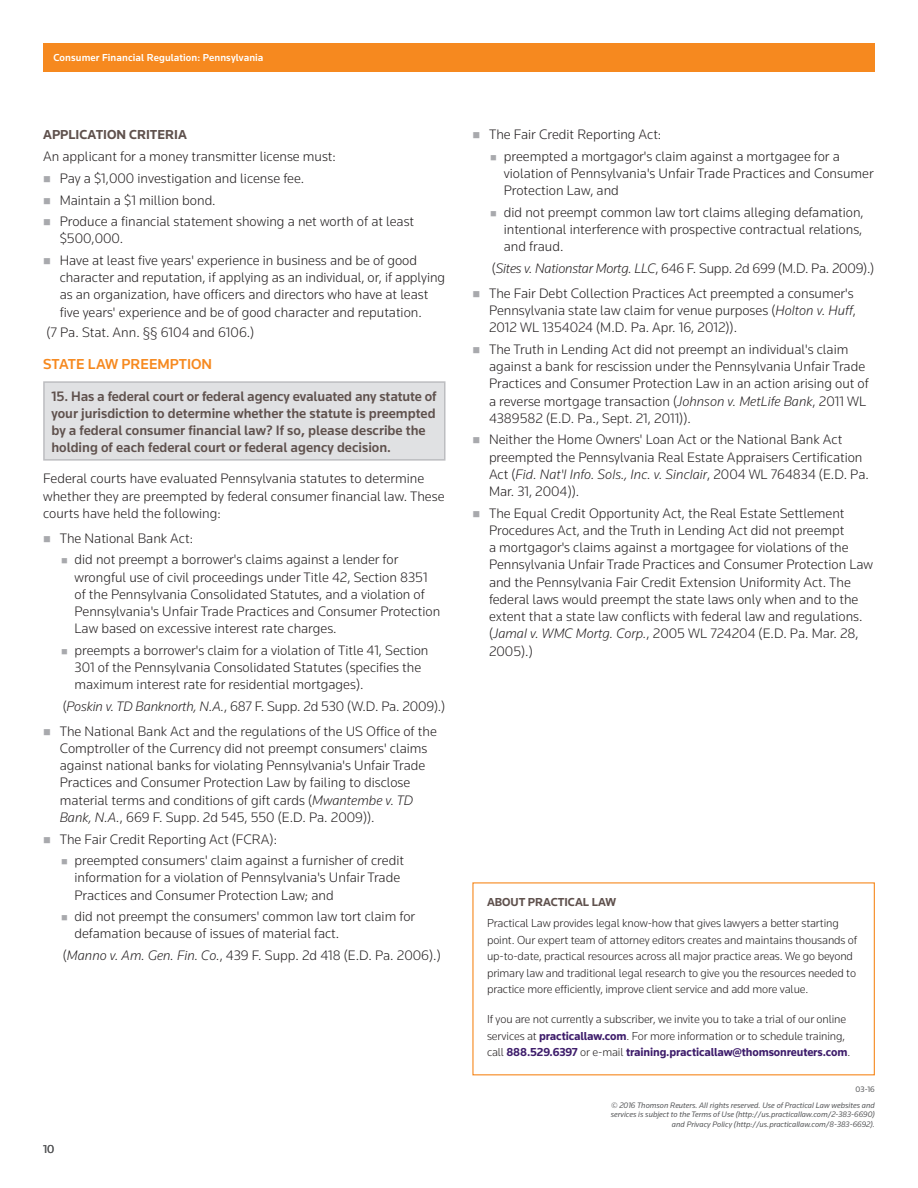
<style>
.page{position:relative;width:918px;height:1188px;background:#fff}
.page>*{position:absolute;margin:0;border:0;box-sizing:border-box;transform-origin:0 0}
.t1{font:500 15px "Knowledge";color:#f6891f}
.t2{font:300 14.25px/17.2px "Knowledge";color:#231f20}
.t3{font:500 14.25px/17.2px "Knowledge";color:#5f514d}
.t4{font:700 13.5px "Knowledge";color:#5f514d}
.t5{font:300 12px/16.5px "Knowledge";letter-spacing:-.01em;color:#231f20}
.t6{font:700 12px "Knowledge";letter-spacing:-.005em;color:#5f514d}
.t7{font:12px "Knowledge";color:#57585a}
.t8{font:500 10.5px "Knowledge";letter-spacing:.01em;color:#fff}
.t9{font:italic 8.25px/9.8px "Knowledge";color:#57585a;text-align:right}
.t10{font:8.25px "Knowledge";color:#57585a}
.s1{font-style:italic}
.s2{font-weight:700;color:#3e1d6b}
</style>
<div class="page">
<div style="left:43px;top:43px;width:832px;height:29px;background:#f6891f"></div>
<div style="left:44px;top:382px;width:401px;height:78px;background:#e0e1e3"></div>
<div style="left:43px;top:381px;width:403px;height:80px;border:2px solid #bcbdc0"></div>
<p class="t8" style="left:53px;top:51px;width:212px">Consumer Financial Regulation: Pennsylvania</p>
<p class="t4" style="left:43px;top:126px;width:145px">APPLICATION CRITERIA</p>
<p class="t2" style="left:43px;top:148px;width:294px">An applicant for a money transmitter license must:</p>
<p class="t2" style="left:60px;top:169px;width:246px">Pay a $1,000 investigation and license fee.</p>
<p class="t2" style="left:60px;top:191px;width:158px">Maintain a $1 million bond.</p>
<p class="t2" style="left:60px;top:212px;width:356px">Produce a financial statement showing a net worth of at least $500,000.</p>
<p class="t2" style="left:60px;top:251px;width:387px">Have at least five years' experience in business and be of good character and reputation, if applying as an individual, or, if applying as an organization, have officers and directors who have at least five years' experience and be of good character and reputation.</p>
<p class="t2" style="left:46px;top:324px;width:210px">(7 Pa. Stat. Ann. §§ 6104 and 6106.)</p>
<p class="t1" style="left:43px;top:354px;width:171px">STATE LAW PREEMPTION</p>
<p class="t3" style="left:51px;top:387px;width:387px">15. Has a federal court or federal agency evaluated any statute of your jurisdiction to determine whether the statute is preempted by a federal consumer financial law? If so, please describe the holding of each federal court or federal agency decision.</p>
<p class="t2" style="left:43px;top:470px;width:403px">Federal courts have evaluated Pennsylvania statutes to determine whether they are preempted by federal consumer financial law. These courts have held the following:</p>
<p class="t2" style="left:60px;top:529px;width:135px">The National Bank Act:</p>
<p class="t2" style="left:75px;top:551px;width:367px">did not preempt a borrower's claims against a lender for wrongful use of civil proceedings under Title 42, Section 8351 of the Pennsylvania Consolidated Statutes, and a violation of Pennsylvania's Unfair Trade Practices and Consumer Protection Law based on excessive interest rate charges.</p>
<p class="t2" style="left:75px;top:641px;width:356px">preempts a borrower's claim for a violation of Title 41, Section<br>301 of the Pennsylvania Consolidated Statutes (specifies the maximum interest rate for residential mortgages).</p>
<p class="t2" style="left:63px;top:697px;width:384px">(<span class="s1">Poskin v. TD Banknorth, N.A.</span>, 687 F. Supp. 2d 530 (W.D. Pa. 2009).)</p>
<p class="t2" style="left:60px;top:722px;width:379px">The National Bank Act and the regulations of the US Office of the Comptroller of the Currency did not preempt consumers' claims against national banks for violating Pennsylvania's Unfair Trade Practices and Consumer Protection Law by failing to disclose material terms and conditions of gift cards (<span class="s1">Mwantembe v. TD Bank, N.A.</span>, 669 F. Supp. 2d 545, 550 (E.D. Pa. 2009)).</p>
<p class="t2" style="left:60px;top:830px;width:219px">The Fair Credit Reporting Act (FCRA):</p>
<p class="t2" style="left:75px;top:851px;width:331px">preempted consumers' claim against a furnisher of credit information for a violation of Pennsylvania's Unfair Trade<br>Practices and Consumer Protection Law; and</p>
<p class="t2" style="left:75px;top:908px;width:342px">did not preempt the consumers' common law tort claim for defamation because of issues of material fact.</p>
<p class="t2" style="left:63px;top:946px;width:379px">(<span class="s1">Manno v. Am. Gen. Fin. Co.</span>, 439 F. Supp. 2d 418 (E.D. Pa. 2006).)</p>
<p class="t7" style="left:43px;top:1141px;width:13px">10</p>
<p class="t2" style="left:489px;top:126px;width:174px">The Fair Credit Reporting Act:</p>
<p class="t2" style="left:504px;top:147px;width:371px">preempted a mortgagor's claim against a mortgagee for a violation of Pennsylvania's Unfair Trade Practices and Consumer<br>Protection Law, and</p>
<p class="t2" style="left:504px;top:203px;width:361px;text-align:justify">did not preempt common law tort claims alleging defamation, intentional interference with prospective contractual relations, and fraud.</p>
<p class="t2" style="left:492px;top:259px;width:384px">(<span class="s1">Sites v. Nationstar Mortg. LLC</span>, 646 F. Supp. 2d 699 (M.D. Pa. 2009).)</p>
<p class="t2" style="left:489px;top:284px;width:369px">The Fair Debt Collection Practices Act preempted a consumer's<br>Pennsylvania state law claim for venue purposes (<span class="s1">Holton v. Huff</span>,<br>2012 WL 1354024 (M.D. Pa. Apr. 16, 2012)).</p>
<p class="t2" style="left:489px;top:340px;width:381px">The Truth in Lending Act did not preempt an individual's claim against a bank for rescission under the Pennsylvania Unfair Trade Practices and Consumer Protection Law in an action arising out of a reverse mortgage transaction (<span class="s1">Johnson v. MetLife Bank</span>, 2011 WL 4389582 (E.D. Pa., Sept. 21, 2011)).</p>
<p class="t2" style="left:489px;top:431px;width:381px">Neither the Home Owners' Loan Act or the National Bank Act preempted the Pennsylvania Real Estate Appraisers Certification Act (<span class="s1">Fid. Nat'l Info. Sols., Inc. v. Sinclair</span>, 2004 WL 764834 (E.D. Pa.<br>Mar. 31, 2004)).</p>
<p class="t2" style="left:489px;top:504px;width:386px">The Equal Credit Opportunity Act, the Real Estate Settlement Procedures Act, and the Truth in Lending Act did not preempt<br>a mortgagor's claims against a mortgagee for violations of the Pennsylvania Unfair Trade Practices and Consumer Protection Law and the Pennsylvania Fair Credit Extension Uniformity Act. The federal laws would preempt the state laws only when and to the extent that a state law conflicts with federal law and regulations. (<span class="s1">Jamal v. WMC Mortg. Corp.</span>, 2005 WL 724204 (E.D. Pa. Mar. 28, 2005).)</p>
<p class="t6" style="left:487px;top:895px;width:131px">ABOUT PRACTICAL LAW</p>
<p class="t5" style="left:487px;top:915px;width:372px">Practical Law provides legal know-how that gives lawyers a better starting point. Our expert team of attorney editors creates and maintains thousands of up-to-date, practical resources across all major practice areas. We go beyond primary law and traditional legal research to give you the resources needed to practice more efficiently, improve client service and add more value.</p>
<p class="t5" style="left:487px;top:1011px;width:365px">If you are not currently a subscriber, we invite you to take a trial of our online services at <span class="s2">practicallaw.com</span>. For more information or to schedule training, call <span class="s2">888.529.6397</span> or e-mail <span class="s2">training.practicallaw@thomsonreuters.com</span>.</p>
<p class="t10" style="left:856px;top:1084px;width:21px">03-16</p>
<p class="t9" style="left:611px;top:1100px;width:266px">© 2016 Thomson Reuters. All rights reserved. Use of Practical Law websites and services is subject to the Terms of Use (http://us.practicallaw.com/2-383-6690) and Privacy Policy (http://us.practicallaw.com/8-383-6692).</p>
</div>
